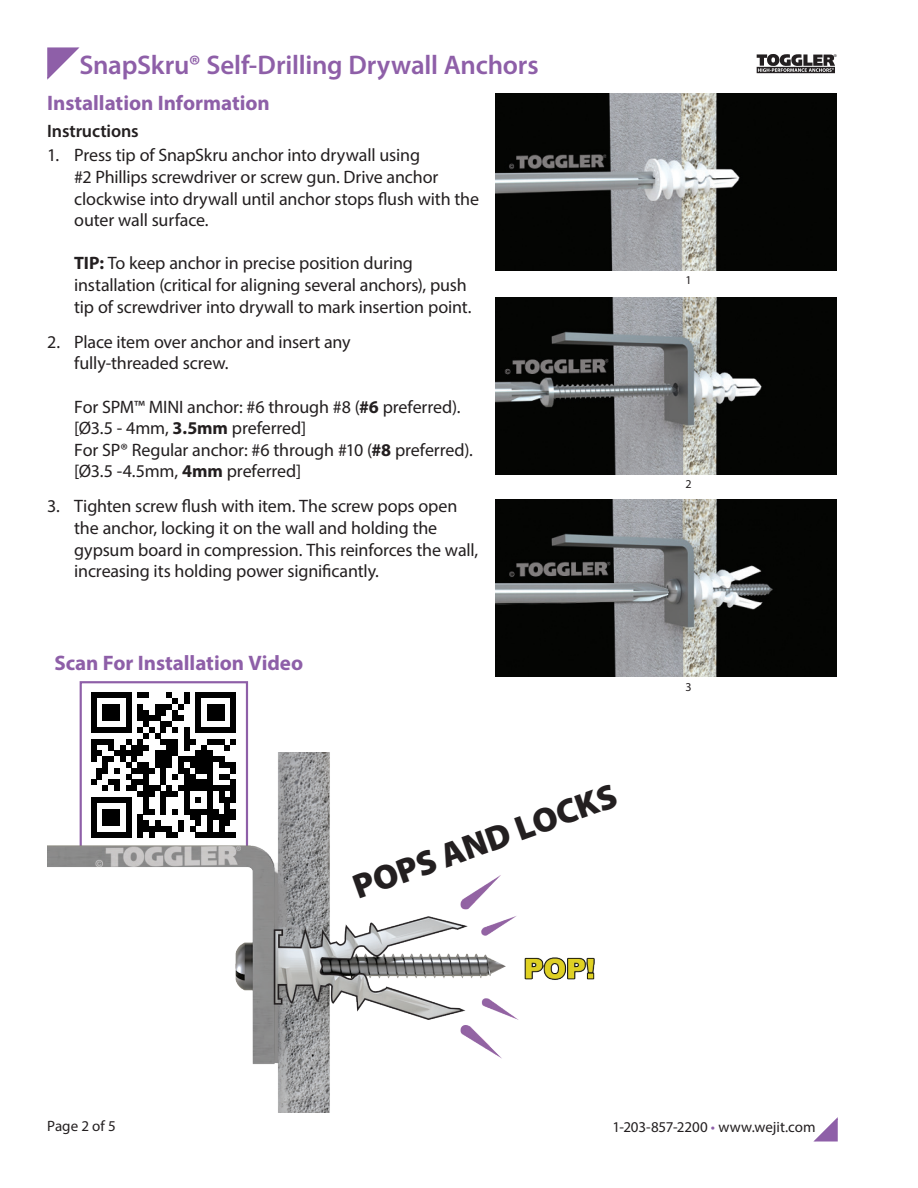
<style>
.page{position:relative;width:918px;height:1188px;background:#fff}
.page>*{position:absolute;margin:0;border:0;box-sizing:border-box;transform-origin:0 0}
.t1{font:900 34.65px "Myriad Pro";color:#231f20}
.Master_B_C_D_Product_Title{font:600 27px "Myriad Pro";letter-spacing:-.01em;color:#8e5fa8}
.Heading{font:700 21px "Myriad Pro";color:#8e5fa8}
.t2{font:18px/21.6px "Myriad Pro";letter-spacing:-.01em;color:#231f20}
.Subheading{font:600 18px "Myriad Pro";letter-spacing:-.005em;color:#231f20}
.t3{font:15px "Myriad Pro";letter-spacing:-.005em;color:#231f20}
.t4{font:12px "Myriad Pro";color:#231f20}
.t5{font:500 3.75px "Helvetica Neue";color:#231f20}
.s1{font-weight:700}
.s2{color:#8e5fa8}
</style>
<div class="page">
<svg style="left:47px;top:47px;width:33px;height:33px"></svg>
<svg style="left:757px;top:54px;width:78px;height:19px"></svg>
<svg style="left:813px;top:1117px;width:25px;height:25px"></svg>
<img style="left:496px;top:93px;width:341px;height:177px">
<img style="left:496px;top:297px;width:341px;height:177px">
<img style="left:496px;top:499px;width:341px;height:177px">
<svg style="left:91px;top:692px;width:145px;height:61px"></svg>
<div style="left:80px;top:681px;width:168px;height:169px;border:2px solid #8e5fa8"></div>
<img style="left:47px;top:753px;width:548px;height:360px">
<p class="Master_B_C_D_Product_Title" style="left:79px;top:47px;width:461px">SnapSkru® Self-Drilling Drywall Anchors</p>
<p class="Heading" style="left:47px;top:89px;width:224px">Installation Information</p>
<p class="Subheading" style="left:47px;top:119px;width:93px">Instructions</p>
<p class="t2" style="left:74px;top:144px;width:406px;text-indent:-27px">1. Press tip of SnapSkru anchor into drywall using<br>#2 Phillips screwdriver or screw gun. Drive anchor clockwise into drywall until anchor stops flush with the outer wall surface.</p>
<p class="t2" style="left:74px;top:252px;width:399px"><span class="s1">TIP:</span> To keep anchor in precise position during installation (critical for aligning several anchors), push tip of screwdriver into drywall to mark insertion point.</p>
<p class="t2" style="left:74px;top:331px;width:278px;text-indent:-27px">2. Place item over anchor and insert any fully-threaded screw.</p>
<p class="t2" style="left:74px;top:395px;width:400px">For SPM™ MINI anchor: #6 through #8 (<span class="s1">#6</span> preferred). [Ø3.5 - 4mm, <span class="s1">3.5mm</span> preferred]<br>For SP® Regular anchor: #6 through #10 (<span class="s1">#8</span> preferred). [Ø3.5 -4.5mm, <span class="s1">4mm</span> preferred]</p>
<p class="t2" style="left:74px;top:495px;width:406px;text-indent:-27px">3. Tighten screw flush with item. The screw pops open the anchor, locking it on the wall and holding the gypsum board in compression. This reinforces the wall, increasing its holding power significantly.</p>
<p class="Heading" style="left:55px;top:649px;width:250px">Scan For Installation Video</p>
<p class="t1" style="left:346px;top:867px;width:280px;rotate:-20deg">POPS AND LOCKS</p>
<p class="t4" style="left:685px;top:272px;width:8px">1</p>
<p class="t4" style="left:685px;top:476px;width:8px">2</p>
<p class="t4" style="left:685px;top:679px;width:8px">3</p>
<p class="t5" style="left:834px;top:53px;width:5px">®</p>
<p class="t3" style="left:47px;top:1117px;width:70px">Page 2 of 5</p>
<p class="t3" style="left:612px;top:1118px;width:205px">1-203-857-2200 <span class="s2">•</span> www.wejit.com</p>
</div>
